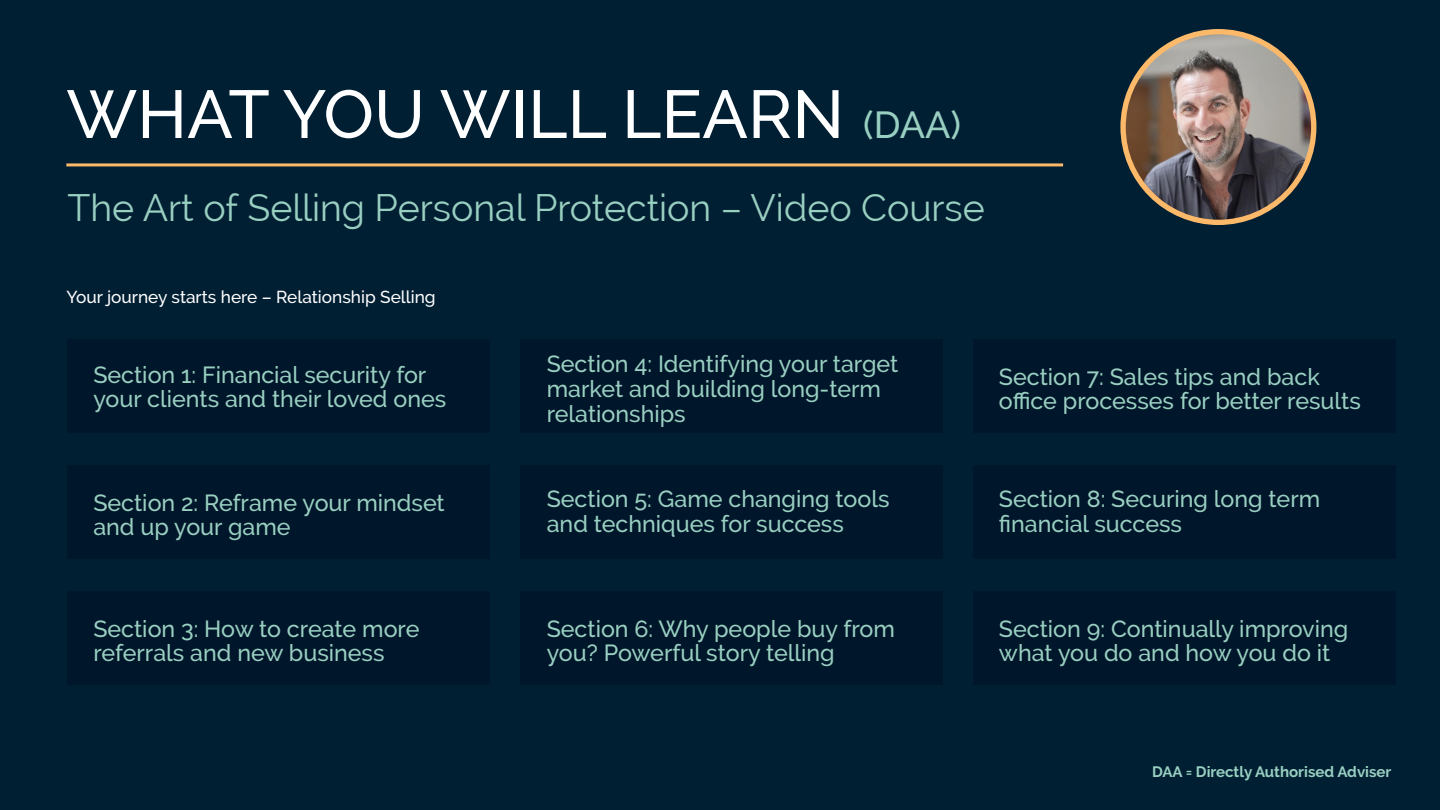
<style>
.page{position:relative;width:1440px;height:810px;background:#001f33}
.page>*{position:absolute;margin:0;border:0;box-sizing:border-box;transform-origin:0 0}
.t1{font:500 67.5px "Raleway";color:#fff}
.t2{font:37.5px "Raleway";color:#99cfc1}
.t3{font:500 23.25px/24.8px "Raleway";color:#99cfc1}
.t4{font:500 17.25px "Raleway";color:#fff}
.t5{font:700 15.08px "Raleway";color:#99cfc1}
.s1{font-size:37.5px;color:#99cfc1}
</style>
<div class="page">
<div style="left:68px;top:340px;width:422px;height:93px;background:#00162a"></div>
<div style="left:68px;top:465px;width:422px;height:94px;background:#00162a"></div>
<div style="left:68px;top:591px;width:422px;height:94px;background:#00162a"></div>
<div style="left:521px;top:340px;width:422px;height:93px;background:#00162a"></div>
<div style="left:521px;top:466px;width:422px;height:93px;background:#00162a"></div>
<div style="left:521px;top:592px;width:422px;height:93px;background:#00162a"></div>
<div style="left:973px;top:340px;width:422px;height:93px;background:#00162a"></div>
<div style="left:973px;top:466px;width:422px;height:93px;background:#00162a"></div>
<div style="left:973px;top:592px;width:422px;height:93px;background:#00162a"></div>
<img style="left:1123px;top:32px;width:191px;height:190px;border-radius:95px">
<div style="left:1120px;top:29px;width:196px;height:196px;border:5px solid #fcb96a;border-radius:50%"></div>
<hr style="left:66px;top:163px;width:997px;height:3px;background:#fcb96a">
<p class="t1" style="left:66px;top:75px;width:896px">WHAT YOU WILL LEARN <span class="s1">(DAA)</span></p>
<p class="t2" style="left:68px;top:186px;width:919px">The Art of Selling Personal Protection – Video Course</p>
<p class="t4" style="left:66px;top:287px;width:371px">Your journey starts here – Relationship Selling</p>
<p class="t3" style="left:93px;top:362px;width:335px">Section 1: Financial security for</p>
<p class="t3" style="left:93px;top:387px;width:354px">your clients and their loved ones</p>
<p class="t3" style="left:547px;top:352px;width:353px">Section 4: Identifying your target market and building long-term relationships</p>
<p class="t3" style="left:999px;top:364px;width:363px">Section 7: Sales tips and back office processes for better results</p>
<p class="t3" style="left:93px;top:490px;width:353px">Section 2: Reframe your mindset and up your game</p>
<p class="t3" style="left:547px;top:487px;width:344px">Section 5: Game changing tools and techniques for success</p>
<p class="t3" style="left:999px;top:486px;width:323px">Section 8: Securing long term financial success</p>
<p class="t3" style="left:93px;top:616px;width:328px">Section 3: How to create more referrals and new business</p>
<p class="t3" style="left:547px;top:616px;width:350px">Section 6: Why people buy from you? Powerful story telling</p>
<p class="t3" style="left:999px;top:616px;width:351px">Section 9: Continually improving what you do and how you do it</p>
<p class="t5" style="left:1152px;top:763px;width:241px">DAA = Directly Authorised Adviser</p>
</div>
